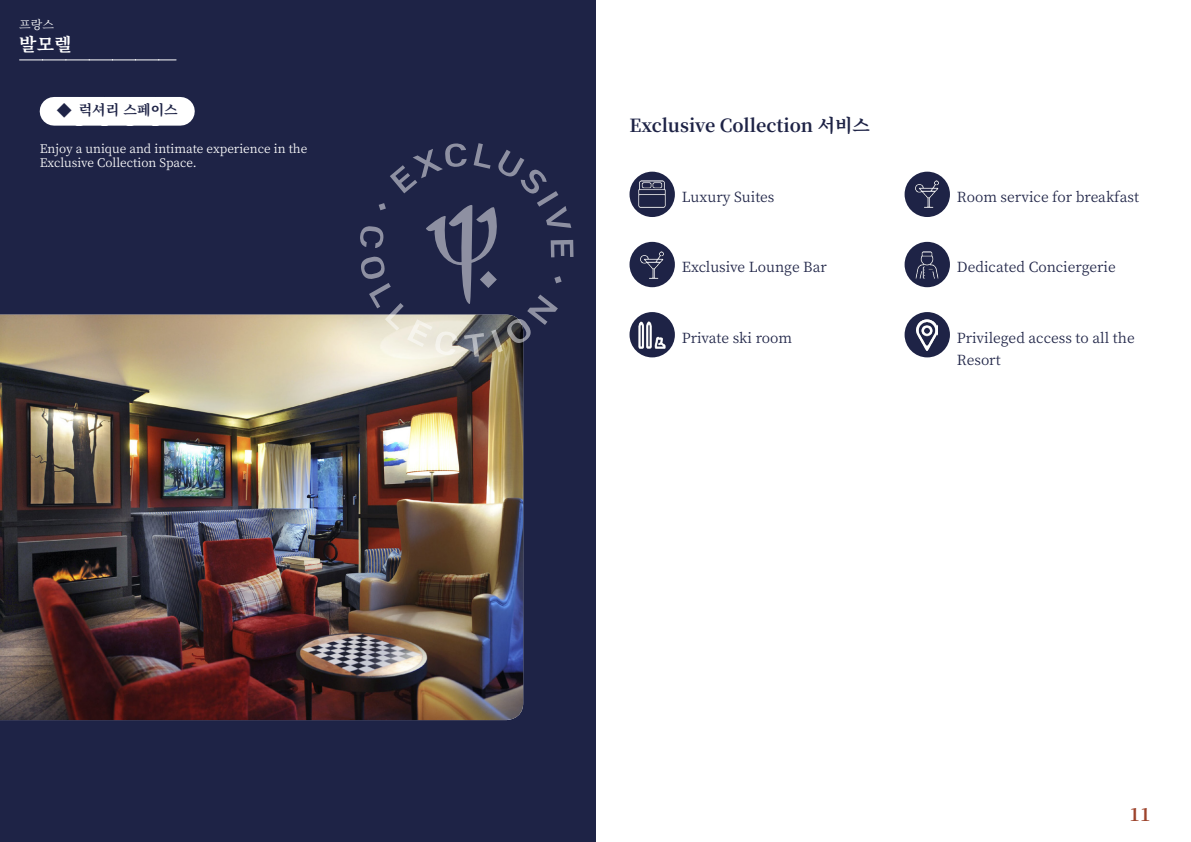
<style>
.page{position:relative;width:1191px;height:842px;background:#fff}
.page>*{position:absolute;margin:0;border:0;box-sizing:border-box;transform-origin:0 0}
.t1{font:700 18px "Noto Serif KR";color:#1e2346}
.t2{font:700 18px "Noto Serif KR";color:#fff}
.t3{font:700 18px "Noto Serif KR";color:#9d432c}
.t4{font:14px/22px "Noto Serif KR";color:#1e2346}
.t5{font:700 14px "Noto Serif KR";color:#1e2346}
.t6{font:12px/14.4px "Noto Serif KR";color:#fff}
.s1{font-weight:400;font-size:15px}
</style>
<div class="page">
<div style="left:0;top:0;width:595px;height:842px;background:#1e2346"></div>
<img style="left:0;top:315px;width:523px;height:405px">
<svg style="left:20px;top:60px;width:156px;height:1px"></svg>
<div style="left:54px;top:97px;width:126px;height:29px;background:#fff"></div>
<svg style="left:360px;top:143px;width:213px;height:214px"></svg>
<div style="left:629px;top:172px;width:46px;height:45px;background:#1e2346;border-radius:50%"></div>
<img style="left:636px;top:178px;width:32px;height:33px">
<div style="left:629px;top:242px;width:46px;height:45px;background:#1e2346;border-radius:50%"></div>
<img style="left:636px;top:248px;width:32px;height:33px">
<div style="left:629px;top:312px;width:46px;height:45px;background:#1e2346;border-radius:50%"></div>
<img style="left:636px;top:318px;width:32px;height:33px">
<div style="left:904px;top:172px;width:46px;height:45px;background:#1e2346;border-radius:50%"></div>
<img style="left:910px;top:178px;width:33px;height:33px">
<div style="left:904px;top:242px;width:46px;height:45px;background:#1e2346;border-radius:50%"></div>
<img style="left:910px;top:248px;width:29px;height:33px">
<div style="left:904px;top:312px;width:46px;height:45px;background:#1e2346;border-radius:50%"></div>
<img style="left:916px;top:319px;width:21px;height:31px">
<p class="t6" style="left:19px;top:17px;width:36px">프랑스</p>
<p class="t2" style="left:19px;top:34px;width:54px">발모렐</p>
<p class="t5" style="left:57px;top:102px;width:123px"><span class="s1">◆</span> 럭셔리 스페이스</p>
<p class="t6" style="left:40px;top:141px;width:269px">Enjoy a unique and intimate experience in the<br>Exclusive Collection Space.</p>
<p class="t1" style="left:629px;top:115px;width:242px">Exclusive Collection 서비스</p>
<p class="t4" style="left:682px;top:186px;width:94px">Luxury Suites</p>
<p class="t4" style="left:957px;top:186px;width:183px">Room service for breakfast</p>
<p class="t4" style="left:682px;top:256px;width:146px">Exclusive Lounge Bar</p>
<p class="t4" style="left:957px;top:256px;width:160px">Dedicated Conciergerie</p>
<p class="t4" style="left:682px;top:327px;width:112px">Private ski room</p>
<p class="t4" style="left:957px;top:327px;width:179px">Privileged access to all the<br>Resort</p>
<p class="t3" style="left:1129px;top:804px;width:23px">11</p>
</div>
